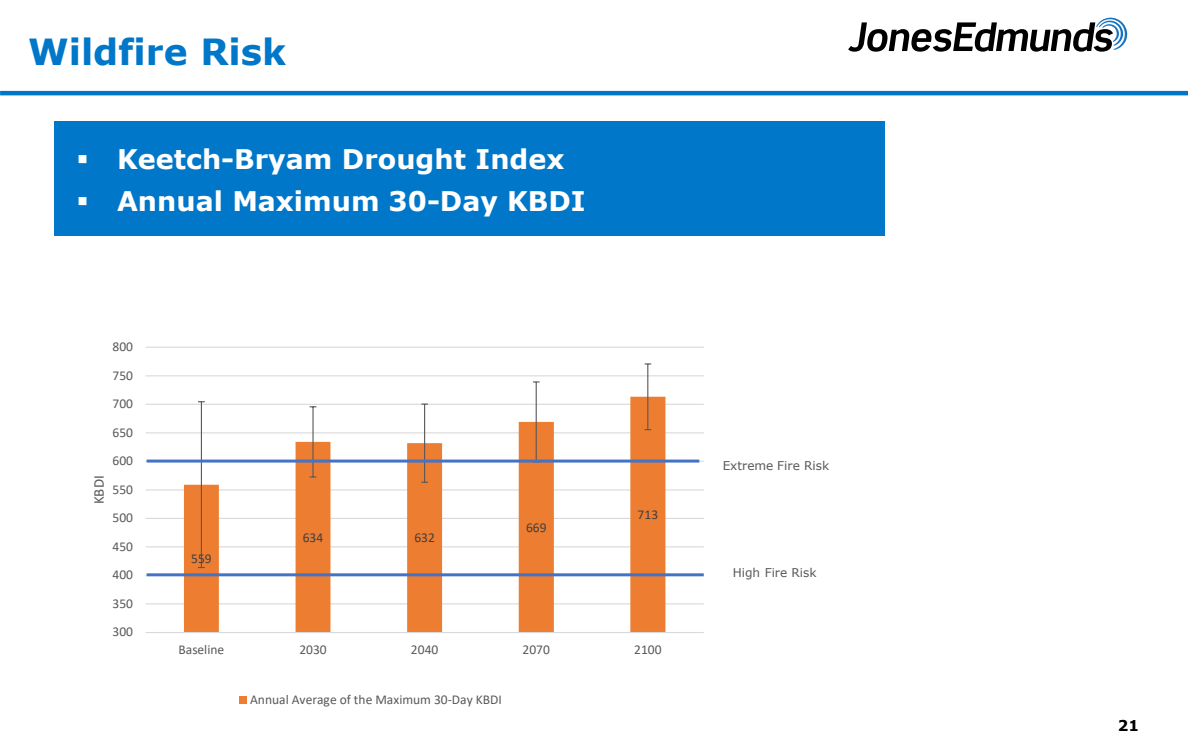
<style>
.page{position:relative;width:1188px;height:756px;background:#fff}
.page>*{position:absolute;margin:0;border:0;box-sizing:border-box;transform-origin:0 0}
.t1{font:700 36px "Verdana";color:#0077c8}
.t2{font:700 27px "Verdana";color:#fff}
.t3{font:15px "Calibri";color:#595959}
.t4{font:700 15px "Verdana";color:#000}
.t5{font:13.5px "Calibri";color:#595959}
.t6{font:13.5px "Calibri";color:#404040}
.t7{font:12px "Verdana";color:#595959}
</style>
<div class="page">
<hr style="left:0;top:91px;width:1188px;height:4px;background:#0076c8">
<svg style="left:848px;top:18px;width:279px;height:34px"></svg>
<div style="left:54px;top:122px;width:831px;height:114px;background:#0077c8"></div>
<hr style="left:146px;top:603px;width:558px;height:1px;background:#d9d9d9">
<hr style="left:146px;top:575px;width:558px;height:1px;background:#d9d9d9">
<hr style="left:146px;top:546px;width:558px;height:1px;background:#d9d9d9">
<hr style="left:146px;top:518px;width:558px;height:1px;background:#d9d9d9">
<hr style="left:146px;top:489px;width:558px;height:2px;background:#d9d9d9">
<hr style="left:146px;top:461px;width:558px;height:1px;background:#d9d9d9">
<hr style="left:146px;top:432px;width:558px;height:1px;background:#d9d9d9">
<hr style="left:146px;top:404px;width:558px;height:1px;background:#d9d9d9">
<hr style="left:146px;top:375px;width:558px;height:1px;background:#d9d9d9">
<hr style="left:146px;top:347px;width:558px;height:1px;background:#d9d9d9">
<svg style="left:184px;top:397px;width:481px;height:235px"></svg>
<hr style="left:201px;top:485px;width:1px;height:83px;background:#595959">
<hr style="left:201px;top:402px;width:1px;height:83px;background:#595959">
<hr style="left:312px;top:442px;width:2px;height:35px;background:#595959">
<hr style="left:312px;top:407px;width:2px;height:35px;background:#595959">
<hr style="left:424px;top:443px;width:1px;height:39px;background:#595959">
<hr style="left:424px;top:404px;width:1px;height:39px;background:#595959">
<hr style="left:536px;top:422px;width:1px;height:40px;background:#595959">
<hr style="left:536px;top:382px;width:1px;height:40px;background:#595959">
<svg style="left:533px;top:381px;width:7px;height:2px"></svg>
<hr style="left:647px;top:397px;width:1px;height:33px;background:#595959">
<hr style="left:647px;top:364px;width:1px;height:33px;background:#595959">
<hr style="left:146px;top:632px;width:558px;height:1px;background:#d9d9d9">
<div style="left:240px;top:696px;width:7px;height:8px;background:#ed7d31"></div>
<hr style="left:147px;top:460px;width:552px;height:3px;background:#4472c4">
<hr style="left:147px;top:573px;width:557px;height:3px;background:#4472c4">
<h2 class="t1" style="left:28px;top:26px;width:260px">Wildfire Risk</h2>
<p class="t2" style="left:77px;top:140px;width:490px">▪ Keetch-Bryam Drought Index</p>
<p class="t2" style="left:77px;top:182px;width:511px">▪ Annual Maximum 30-Day KBDI</p>
<p class="t5" style="left:113px;top:337px;width:22px">800</p>
<p class="t5" style="left:113px;top:366px;width:22px">750</p>
<p class="t5" style="left:113px;top:394px;width:22px">700</p>
<p class="t5" style="left:113px;top:423px;width:22px">650</p>
<p class="t3" style="left:89px;top:504px;width:30px;rotate:-90deg">KBDI</p>
<p class="t5" style="left:113px;top:451px;width:22px">600</p>
<p class="t5" style="left:113px;top:480px;width:22px">550</p>
<p class="t5" style="left:113px;top:508px;width:22px">500</p>
<p class="t5" style="left:113px;top:537px;width:22px">450</p>
<p class="t5" style="left:113px;top:565px;width:22px">400</p>
<p class="t5" style="left:113px;top:594px;width:22px">350</p>
<p class="t5" style="left:113px;top:622px;width:22px">300</p>
<p class="t6" style="left:191px;top:549px;width:22px">559</p>
<p class="t6" style="left:303px;top:528px;width:22px">634</p>
<p class="t6" style="left:414px;top:528px;width:22px">632</p>
<p class="t6" style="left:526px;top:518px;width:22px">669</p>
<p class="t6" style="left:638px;top:505px;width:22px">713</p>
<p class="t5" style="left:179px;top:640px;width:47px">Baseline</p>
<p class="t5" style="left:299px;top:640px;width:29px">2030</p>
<p class="t5" style="left:411px;top:640px;width:29px">2040</p>
<p class="t5" style="left:523px;top:640px;width:29px">2070</p>
<p class="t5" style="left:634px;top:640px;width:29px">2100</p>
<p class="t5" style="left:250px;top:690px;width:253px">Annual Average of the Maximum 30-Day KBDI</p>
<p class="t7" style="left:723px;top:457px;width:108px">Extreme Fire Risk</p>
<p class="t7" style="left:733px;top:564px;width:85px">High Fire Risk</p>
<p class="t4" style="left:1118px;top:715px;width:23px">21</p>
</div>
